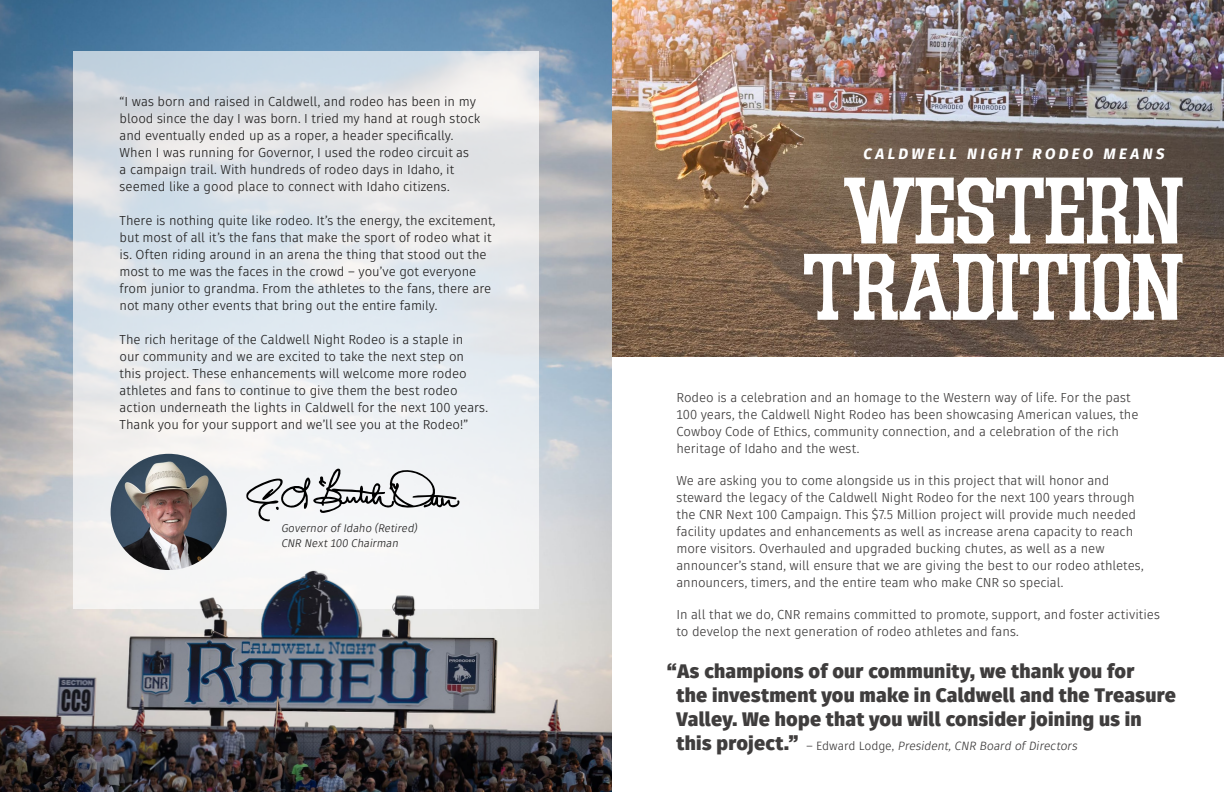
<style>
.page{position:relative;width:1224px;height:792px;background:#fff}
.page>*{position:absolute;margin:0;border:0;box-sizing:border-box;transform-origin:0 0}
.t1{font:83.4px/76.3px "LHF Durango";letter-spacing:-.005em;color:#fff;text-align:center}
.t2{font:900 19.5px/24px "Fuse";letter-spacing:.01em;color:#3f3d3d}
.t3{font:italic 800 15px "Fuse";letter-spacing:.22em;color:#fff}
.t4{font:13px/17px "Fuse";letter-spacing:-.005em;color:#242323}
.t5{font:13px/17px "Fuse";letter-spacing:-.005em;color:#3f3d3d}
.t6{font:italic 12px "Fuse";letter-spacing:-.005em;color:#3f3d3d}
.t7{font:italic 11.1px/14.5px "Fuse";letter-spacing:-.005em;color:#242323}
.s1{font-weight:900;font-style:normal;font-size:19.5px}
.s2{font-style:normal}
</style>
<div class="page">
<img style="left:612px;top:0;width:612px;height:356px">
<img style="left:0;top:0;width:612px;height:792px">
<svg style="left:73px;top:51px;width:466px;height:558px"></svg>
<svg style="left:245px;top:465px;width:216px;height:57px"></svg>
<img style="left:111px;top:454px;width:116px;height:116px;border-radius:58px">
<img style="left:106px;top:562px;width:407px;height:222px">
<p class="t4" style="left:120px;top:93px;width:362px">“I was born and raised in Caldwell, and rodeo has been in my blood since the day I was born. I tried my hand at rough stock and eventually ended up as a roper, a header specifically.<br>When I was running for Governor, I used the rodeo circuit as<br>a campaign trail. With hundreds of rodeo days in Idaho, it seemed like a good place to connect with Idaho citizens.</p>
<p class="t4" style="left:120px;top:212px;width:377px">There is nothing quite like rodeo. It’s the energy, the excitement, but most of all it’s the fans that make the sport of rodeo what it is. Often riding around in an arena the thing that stood out the most to me was the faces in the crowd – you’ve got everyone from junior to grandma. From the athletes to the fans, there are not many other events that bring out the entire family.</p>
<p class="t4" style="left:120px;top:331px;width:370px">The rich heritage of the Caldwell Night Rodeo is a staple in<br>our community and we are excited to take the next step on this project. These enhancements will welcome more rodeo athletes and fans to continue to give them the best rodeo action underneath the lights in Caldwell for the next 100 years.<br>Thank you for your support and we’ll see you at the Rodeo!”</p>
<p class="t7" style="left:281px;top:521px;width:138px">Governor of Idaho (Retired)<br>CNR Next 100 Chairman</p>
<p class="t3" style="left:863px;top:144px;width:303px">CALDWELL NIGHT RODEO MEANS</p>
<h1 class="t1" style="left:804px;top:171px;width:381px">WESTERN<br>TRADITION</h1>
<p class="t5" style="left:676px;top:389px;width:464px">Rodeo is a celebration and an homage to the Western way of life. For the past 100 years, the Caldwell Night Rodeo has been showcasing American values, the Cowboy Code of Ethics, community connection, and a celebration of the rich heritage of Idaho and the west.</p>
<p class="t5" style="left:676px;top:472px;width:469px">We are asking you to come alongside us in this project that will honor and steward the legacy of the Caldwell Night Rodeo for the next 100 years through the CNR Next 100 Campaign. This $7.5 Million project will provide much needed facility updates and enhancements as well as increase arena capacity to reach more visitors. Overhauled and upgraded bucking chutes, as well as a new announcer’s stand, will ensure that we are giving the best to our rodeo athletes, announcers, timers, and the entire team who make CNR so special.</p>
<p class="t5" style="left:676px;top:606px;width:485px">In all that we do, CNR remains committed to promote, support, and foster activities to develop the next generation of rodeo athletes and fans.</p>
<h2 class="t2" style="left:676px;top:659px;width:501px;text-indent:-9px">“As champions of our community, we thank you for<br>the investment you make in Caldwell and the Treasure<br>Valley. We hope that you will consider joining us in</h2>
<p class="t6" style="left:676px;top:738px;width:402px"><span class="s1">this project.”</span> <sup>_</sup> <span class="s2">Edward Lodge,</span> President, CNR Board of Directors</p>
</div>
